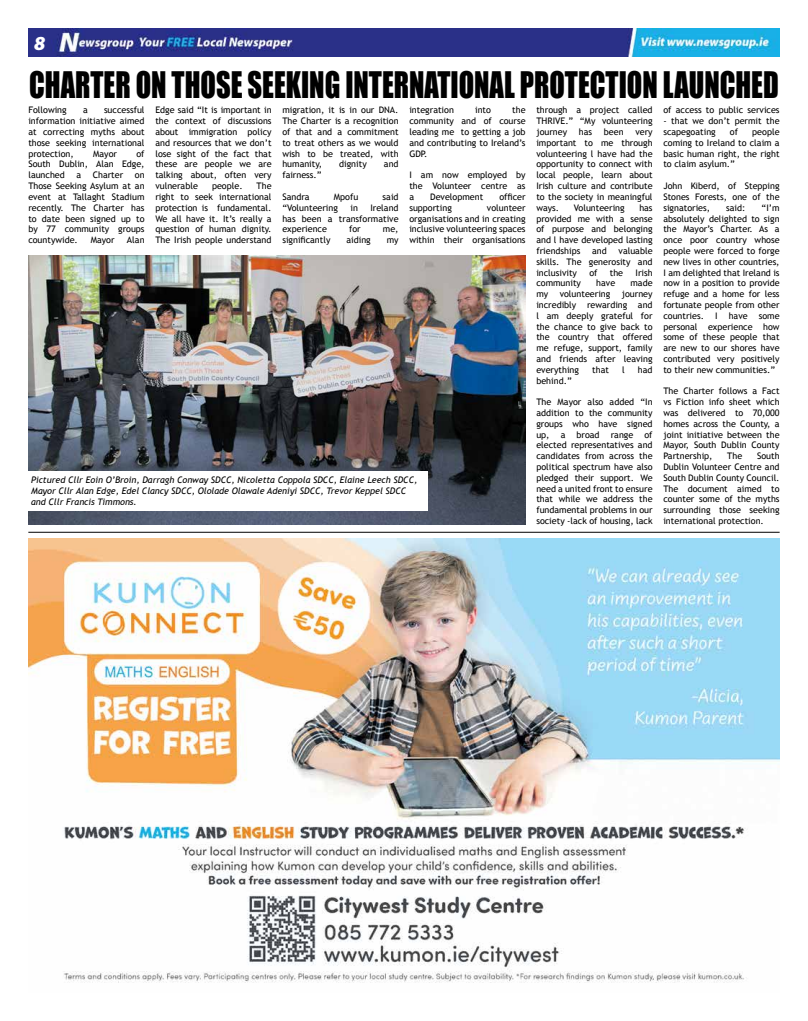
<style>
.page{position:relative;width:808px;height:1021px;background:#fff}
.page>*{position:absolute;margin:0;border:0;box-sizing:border-box;transform-origin:0 0}
.t1{font:33.6px "Impact";color:#000;scale:.85 1}
.t2{font:italic 900 20px "Myriad Pro";color:#fff}
.t3{font:9px/10.8px "Trebuchet MS";color:#000;text-align:justify}
.t4{font:italic 9px/10.8px "Trebuchet MS";color:#000}
</style>
<div class="page">
<img style="left:28px;top:28px;width:752px;height:29px">
<hr style="left:28px;top:531px;width:752px;height:1px;background:#000">
<img style="left:28px;top:539px;width:752px;height:444px">
<img style="left:28px;top:255px;width:498px;height:269px">
<div style="left:28px;top:471px;width:400px;height:39px;background:#fff"></div>
<h2 class="t2" style="left:34px;top:30px;width:13px">8</h2>
<h1 class="t1" style="left:29px;top:59px;width:883px">CHARTER ON THOSE SEEKING INTERNATIONAL PROTECTION LAUNCHED</h1>
<p class="t3" style="left:28px;top:105px;width:40px">Following</p>
<p class="t3" style="left:83px;top:105px;width:6px">a</p>
<p class="t3" style="left:28px;top:105px;width:118px;text-indent:76px">successful information initiative aimed at correcting myths about those seeking international protection,</p>
<p class="t3" style="left:155px;top:105px;width:118px">Edge said “It is important in the context of discussions about immigration policy and resources that we don’t lose sight of the fact that these are people we are talking about, often very vulnerable</p>
<p class="t3" style="left:409px;top:105px;width:118px;text-indent:103px">the community and of course leading me to getting a job and contributing to Ireland’s GDP.</p>
<p class="t3" style="left:409px;top:170px;width:118px">I am now employed by the Volunteer centre as a</p>
<p class="t3" style="left:536px;top:105px;width:118px">through a project called THRIVE.” “My volunteering journey</p>
<p class="t3" style="left:663px;top:105px;width:118px">of access to public services</p>
<p class="t3" style="left:663px;top:116px;width:118px">- that we don’t permit the scapegoating</p>
<p class="t3" style="left:282px;top:105px;width:118px">migration, it is in our DNA.<br>The Charter is a recognition of that and a commitment to treat others as we would wish to be treated, with humanity,</p>
<p class="t3" style="left:409px;top:105px;width:46px">integration</p>
<p class="t3" style="left:475px;top:105px;width:17px">into</p>
<p class="t3" style="left:579px;top:127px;width:15px">has</p>
<p class="t3" style="left:604px;top:127px;width:21px">been</p>
<p class="t3" style="left:663px;top:127px;width:118px;text-indent:89px">people coming to Ireland to claim a basic human right, the right to claim asylum.”</p>
<p class="t3" style="left:663px;top:181px;width:118px">John Kiberd, of Stepping Stones Forests, one of the signatories,</p>
<p class="t3" style="left:730px;top:127px;width:10px">of</p>
<p class="t3" style="left:536px;top:127px;width:118px;text-indent:99px">very important to me through volunteering l have had the opportunity to connect with local people, learn about Irish culture and contribute to the society in meaningful ways.</p>
<p class="t3" style="left:28px;top:148px;width:118px;text-indent:108px">of South Dublin, Alan Edge, launched</p>
<p class="t3" style="left:93px;top:148px;width:25px">Mayor</p>
<p class="t3" style="left:339px;top:159px;width:29px">dignity</p>
<p class="t3" style="left:384px;top:159px;width:16px">and</p>
<p class="t3" style="left:76px;top:170px;width:6px">a</p>
<p class="t3" style="left:93px;top:170px;width:32px">Charter</p>
<p class="t3" style="left:282px;top:170px;width:41px">fairness.”</p>
<p class="t3" style="left:282px;top:191px;width:29px">Sandra</p>
<p class="t3" style="left:334px;top:191px;width:26px">Mpofu</p>
<p class="t3" style="left:383px;top:191px;width:17px">said</p>
<p class="t3" style="left:282px;top:202px;width:57px">“Volunteering</p>
<p class="t3" style="left:350px;top:202px;width:9px">in</p>
<p class="t3" style="left:28px;top:170px;width:118px;text-indent:106px">on Those Seeking Asylum at an event at Tallaght Stadium recently. The Charter has to date been signed up to by 77 community groups countywide.</p>
<p class="t3" style="left:155px;top:181px;width:118px;text-indent:101px">The right to seek international protection is fundamental.<br>We all have it. It’s really a question of human dignity.<br>The Irish people understand</p>
<p class="t3" style="left:212px;top:181px;width:32px">people.</p>
<p class="t3" style="left:430px;top:191px;width:55px">Development</p>
<p class="t3" style="left:499px;top:191px;width:28px">officer</p>
<p class="t3" style="left:409px;top:202px;width:44px">supporting</p>
<p class="t3" style="left:536px;top:202px;width:118px;text-indent:103px">has provided me with a sense of purpose and belonging and l have developed lasting friendships</p>
<p class="t3" style="left:574px;top:202px;width:52px">Volunteering</p>
<p class="t3" style="left:282px;top:202px;width:118px;text-indent:88px">Ireland has been a transformative experience</p>
<p class="t3" style="left:409px;top:202px;width:118px;text-indent:78px">volunteer organisations and in creating inclusive volunteering spaces within their organisations</p>
<p class="t3" style="left:663px;top:202px;width:118px;text-indent:98px">“I’m absolutely delighted to sign the Mayor’s Charter. As a once poor country whose people were forced to forge new lives in other countries, I am delighted that Ireland is now in a position to provide refuge and a home for less fortunate people from other countries. I have some personal experience how some of these people that are new to our shores have contributed very positively to their new communities.”</p>
<p class="t3" style="left:663px;top:386px;width:118px">The Charter follows a Fact vs Fiction info sheet which was delivered to 70,000 homes across the County, a joint initiative between the Mayor, South Dublin County Partnership,</p>
<p class="t3" style="left:726px;top:202px;width:21px">said:</p>
<p class="t3" style="left:349px;top:224px;width:13px">for</p>
<p class="t3" style="left:383px;top:224px;width:17px">me,</p>
<p class="t3" style="left:282px;top:235px;width:50px">significantly</p>
<p class="t3" style="left:346px;top:235px;width:26px">aiding</p>
<p class="t3" style="left:387px;top:235px;width:13px">my</p>
<p class="t3" style="left:91px;top:235px;width:25px">Mayor</p>
<p class="t3" style="left:127px;top:235px;width:19px">Alan</p>
<p class="t3" style="left:536px;top:245px;width:118px;text-indent:82px">valuable skills. The generosity and inclusivity</p>
<p class="t3" style="left:592px;top:245px;width:16px">and</p>
<p class="t3" style="left:589px;top:267px;width:10px">of</p>
<p class="t3" style="left:610px;top:267px;width:15px">the</p>
<p class="t3" style="left:635px;top:267px;width:19px">Irish</p>
<p class="t3" style="left:536px;top:278px;width:46px">community</p>
<p class="t3" style="left:596px;top:278px;width:20px">have</p>
<p class="t3" style="left:630px;top:278px;width:24px">made</p>
<p class="t3" style="left:536px;top:289px;width:13px">my</p>
<p class="t3" style="left:560px;top:289px;width:52px">volunteering</p>
<p class="t3" style="left:536px;top:289px;width:118px;text-indent:85px">journey incredibly rewarding and l am deeply grateful for the chance to give back to the country that offered me refuge, support, family and friends after leaving everything</p>
<p class="t3" style="left:592px;top:364px;width:18px">that</p>
<p class="t3" style="left:622px;top:364px;width:4px">l</p>
<p class="t3" style="left:638px;top:364px;width:16px">had</p>
<p class="t3" style="left:536px;top:375px;width:37px">behind.”</p>
<p class="t3" style="left:536px;top:397px;width:118px">The Mayor also added “In addition to the community groups who have signed up, a broad range of elected representatives and candidates from across the political spectrum have also pledged their support. We need a united front to ensure that while we address the fundamental problems in our society -lack of housing, lack</p>
<p class="t3" style="left:663px;top:451px;width:118px;text-indent:94px">South Dublin Volunteer Centre and South Dublin County Council.<br>The document aimed to counter some of the myths surrounding those seeking international protection.</p>
<p class="t3" style="left:727px;top:451px;width:17px">The</p>
<p class="t4" style="left:31px;top:474px;width:388px">Pictured Cllr Eoin O’Broin, Darragh Conway SDCC, Nicoletta Coppola SDCC, Elaine Leech SDCC,<br>Mayor Cllr Alan Edge, Edel Clancy SDCC, Ololade Olawale Adeniyi SDCC, Trevor Keppel SDCC and Cllr Francis Timmons.</p>
</div>
